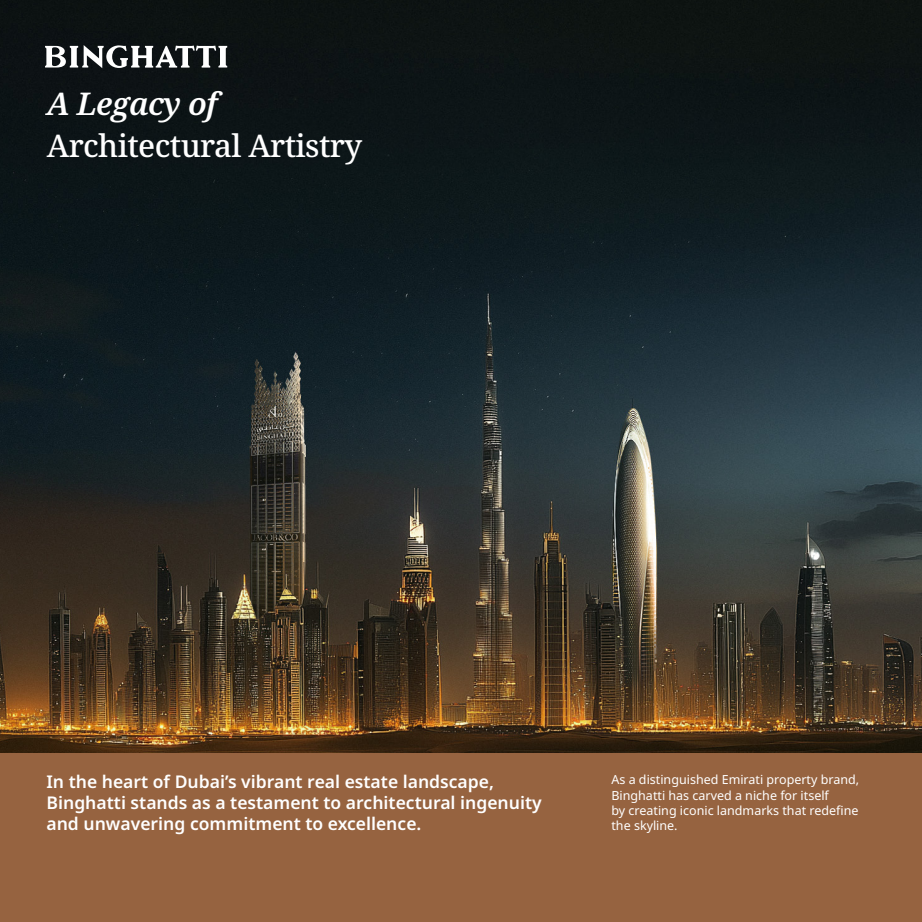
<style>
.page{position:relative;width:922px;height:922px;background:#fff}
.page>*{position:absolute;margin:0;border:0;box-sizing:border-box;transform-origin:0 0}
.t1{font:500 31.25px "Noto Serif";letter-spacing:-.02em;color:#fff}
.t2{font:italic 600 31.25px "Noto Serif";letter-spacing:-.02em;color:#fff}
.t3{font:600 17.5px/21px "Noto Sans";color:#fff}
.t4{font:12.5px/15px "Noto Sans";color:#fff}
</style>
<div class="page">
<img style="left:0;top:0;width:921px;height:753px">
<div style="left:0;top:753px;width:921px;height:168px;background:#966340"></div>
<svg style="left:45px;top:45px;width:182px;height:23px"></svg>
<h1 class="t2" style="left:47px;top:82px;width:172px">A Legacy of</h1>
<h1 class="t1" style="left:47px;top:124px;width:317px">Architectural Artistry</h1>
<p class="t3" style="left:46px;top:771px;width:497px">In the heart of Dubai’s vibrant real estate landscape,<br>Binghatti stands as a testament to architectural ingenuity and unwavering commitment to excellence.</p>
<p class="t4" style="left:611px;top:772px;width:249px">As a distinguished Emirati property brand, Binghatti has carved a niche for itself<br>by creating iconic landmarks that redefine the skyline.</p>
</div>
